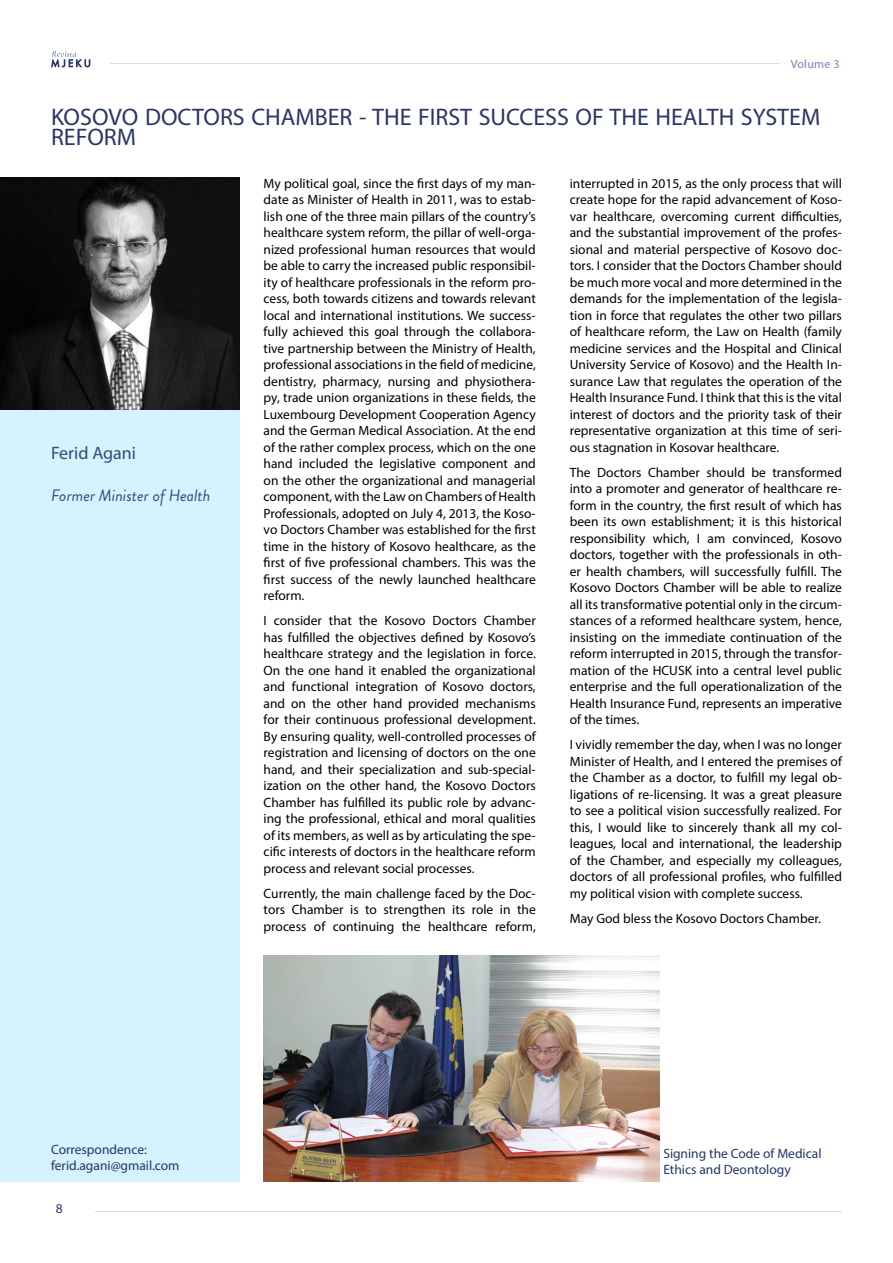
<style>
.page{position:relative;width:893px;height:1263px;background:#fff}
.page>*{position:absolute;margin:0;border:0;box-sizing:border-box;transform-origin:0 0}
.Paragraph_Style_1{font:24px/19.5px "Myriad Pro";color:#293666}
.t1{font:18px "Myriad Pro";color:#334a7d}
.t2{font:italic 16.5px "Brandon Grotesque";color:#334a7d}
.Paragraph_Style_1-2{font:13.5px/16.5px "Myriad Pro";color:#000;text-align:justify}
.t3{font:13.5px/16.2px "Myriad Pro";color:#253565}
.t4{font:13.5px "Myriad Pro";color:#273565}
.t5{font:12px "Myriad Pro";letter-spacing:.02em;color:#7880ba}
</style>
<div class="page">
<hr style="left:111px;top:63px;width:669px;height:1px;background:#d6dbe6">
<hr style="left:96px;top:1211px;width:746px;height:1px;background:#d6dbe6">
<svg style="left:51px;top:51px;width:39px;height:17px"></svg>
<div style="left:0;top:405px;width:240px;height:776px;background:#d6f2ff"></div>
<img style="left:1px;top:178px;width:238px;height:231px">
<img style="left:264px;top:955px;width:395px;height:226px">
<p class="t5" style="left:791px;top:57px;width:50px">Volume 3</p>
<p class="Paragraph_Style_1" style="left:51px;top:107px;width:771px">KOSOVO DOCTORS CHAMBER - THE FIRST SUCCESS OF THE HEALTH SYSTEM<br>REFORM</p>
<p class="Paragraph_Style_1-2" style="left:264px;top:175px;width:274px">My political goal, since the first days of my man&shy;date as Minister of Health in 2011, was to estab&shy;lish one of the three main pillars of the country’s healthcare system reform, the pillar of well-orga&shy;nized professional human resources that would be able to carry the increased public responsibil&shy;ity of healthcare professionals in the reform pro&shy;cess, both towards citizens and towards relevant local and international institutions. We success&shy;fully achieved this goal through the collabora&shy;tive partnership between the Ministry of Health, professional associations in the field of medicine, dentistry, pharmacy, nursing and physiothera&shy;py, trade union organizations in these fields, the Luxembourg Development Cooperation Agency and the German Medical Association. At the end of the rather complex process, which on the one hand included the legislative component and on the other the organizational and managerial component, with the Law on Chambers of Health Professionals, adopted on July 4, 2013, the Koso&shy;vo Doctors Chamber was established for the first time in the history of Kosovo healthcare, as the first of five professional chambers. This was the first success of the newly launched healthcare reform.</p>
<p class="Paragraph_Style_1-2" style="left:264px;top:612px;width:274px">I consider that the Kosovo Doctors Chamber has fulfilled the objectives defined by Kosovo’s healthcare strategy and the legislation in force.<br>On the one hand it enabled the organizational and functional integration of Kosovo doctors, and on the other hand provided mechanisms for their continuous professional development.<br>By ensuring quality, well-controlled processes of registration and licensing of doctors on the one hand, and their specialization and sub-special&shy;ization on the other hand, the Kosovo Doctors Chamber has fulfilled its public role by advanc&shy;ing the professional, ethical and moral qualities of its members, as well as by articulating the spe&shy;cific interests of doctors in the healthcare reform process and relevant social processes.</p>
<p class="Paragraph_Style_1-2" style="left:264px;top:885px;width:274px">Currently, the main challenge faced by the Doc&shy;tors Chamber is to strengthen its role in the process of continuing the healthcare reform,</p>
<p class="Paragraph_Style_1-2" style="left:570px;top:175px;width:274px">interrupted in 2015, as the only process that will create hope for the rapid advancement of Koso&shy;var healthcare, overcoming current difficulties, and the substantial improvement of the profes&shy;sional and material perspective of Kosovo doc&shy;tors. I consider that the Doctors Chamber should be much more vocal and more determined in the demands for the implementation of the legisla&shy;tion in force that regulates the other two pillars of healthcare reform, the Law on Health (family medicine services and the Hospital and Clinical University Service of Kosovo) and the Health In&shy;surance Law that regulates the operation of the Health Insurance Fund. I think that this is the vital interest of doctors and the priority task of their representative organization at this time of seri&shy;ous stagnation in Kosovar healthcare.</p>
<p class="Paragraph_Style_1-2" style="left:570px;top:464px;width:274px">The Doctors Chamber should be transformed into a promoter and generator of healthcare re&shy;form in the country, the first result of which has been its own establishment; it is this historical responsibility which, I am convinced, Kosovo doctors, together with the professionals in oth&shy;er health chambers, will successfully fulfill. The Kosovo Doctors Chamber will be able to realize all its transformative potential only in the circum&shy;stances of a reformed healthcare system, hence, insisting on the immediate continuation of the reform interrupted in 2015, through the transfor&shy;mation of the HCUSK into a central level public enterprise and the full operationalization of the Health Insurance Fund, represents an imperative of the times.</p>
<p class="Paragraph_Style_1-2" style="left:570px;top:736px;width:274px">I vividly remember the day, when I was no longer Minister of Health, and I entered the premises of the Chamber as a doctor, to fulfill my legal ob&shy;ligations of re-licensing. It was a great pleasure to see a political vision successfully realized. For this, I would like to sincerely thank all my col&shy;leagues, local and international, the leadership of the Chamber, and especially my colleagues, doctors of all professional profiles, who fulfilled my political vision with complete success.</p>
<p class="Paragraph_Style_1-2" style="left:570px;top:910px;width:253px">May God bless the Kosovo Doctors Chamber.</p>
<p class="t1" style="left:51px;top:442px;width:87px">Ferid Agani</p>
<p class="t2" style="left:51px;top:484px;width:161px">Former Minister of Health</p>
<p class="t3" style="left:51px;top:1141px;width:97px">Correspondence:</p>
<p class="t3" style="left:51px;top:1157px;width:130px">ferid.agani@gmail.com</p>
<p class="t4" style="left:56px;top:1200px;width:8px">8</p>
<p class="t3" style="left:663px;top:1145px;width:160px">Signing the Code of Medical<br>Ethics and Deontology</p>
</div>
